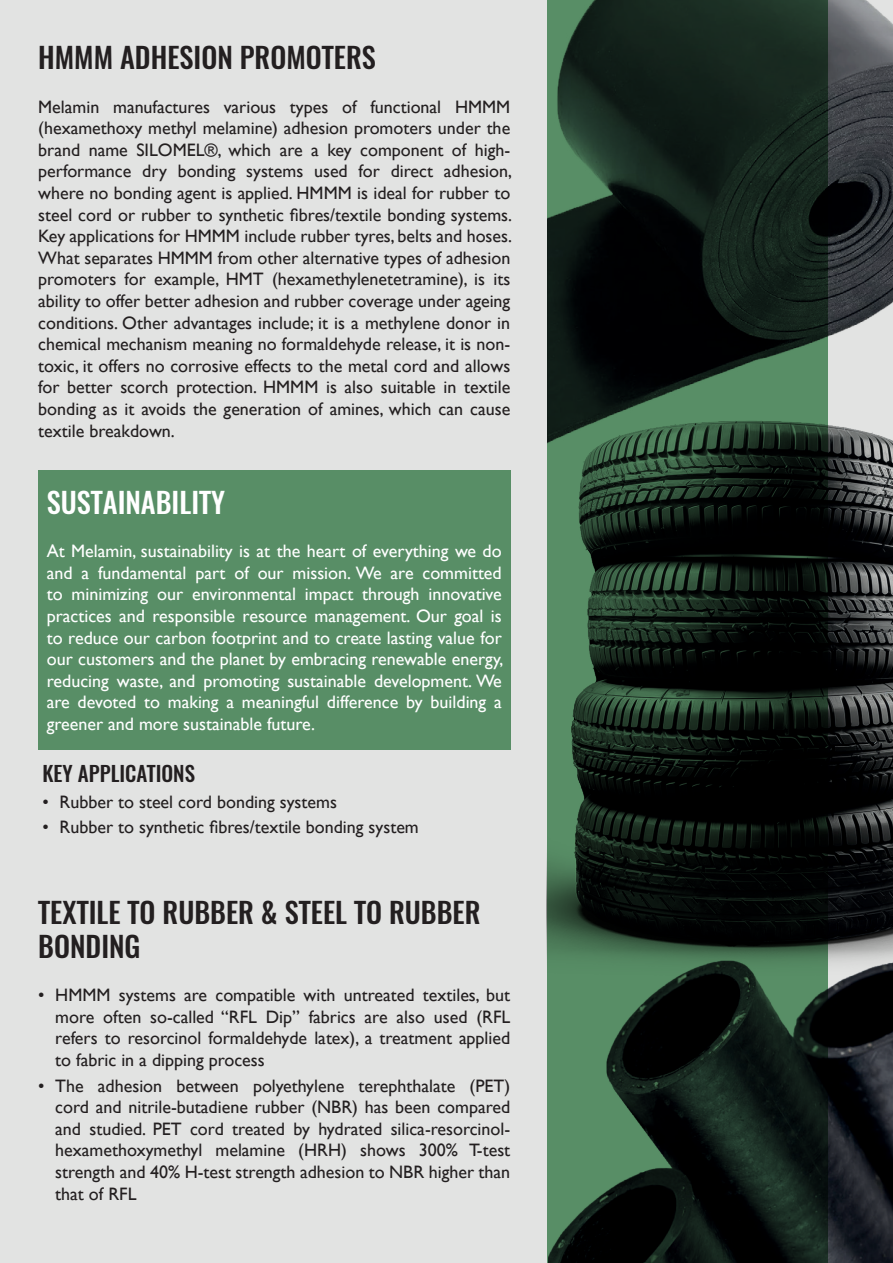
<style>
.page{position:relative;width:893px;height:1263px;background:#e2e3e2}
.page>*{position:absolute;margin:0;border:0;box-sizing:border-box;transform-origin:0 0}
.t1{font:500 28.5px/34.2px "Oswald";color:#231f20}
.t2{font:500 28.5px "Oswald";color:#fff}
.t3{font:500 21px "Oswald";color:#231f20}
.t4{font:18px/21.6px "Gill Sans";color:#231f20;text-align:justify}
.t5{font:18px/21.6px "Gill Sans";color:#fff;text-align:justify}
</style>
<div class="page">
<div style="left:38px;top:471px;width:472px;height:279px;background:#588e66"></div>
<img style="left:547px;top:0;width:346px;height:399px">
<img style="left:548px;top:983px;width:345px;height:280px">
<img style="left:547px;top:399px;width:346px;height:584px">
<h1 class="t1" style="left:38px;top:41px;width:339px">HMMM ADHESION PROMOTERS</h1>
<p class="t4" style="left:38px;top:95px;width:475px">Melamin manufactures various types of functional HMMM (hexamethoxy methyl melamine) adhesion promoters under the brand name SILOMEL®, which are a key component of high&shy;performance dry bonding systems used for direct adhesion, where no bonding agent is applied. HMMM is ideal for rubber to steel cord or rubber to synthetic fibres/textile bonding systems.<br>Key applications for HMMM include rubber tyres, belts and hoses.<br>What separates HMMM from other alternative types of adhesion promoters for example, HMT (hexamethylenetetramine), is its ability to offer better adhesion and rubber coverage under ageing conditions. Other advantages include; it is a methylene donor in chemical mechanism meaning no formaldehyde release, it is non&shy;toxic, it offers no corrosive effects to the metal cord and allows for better scorch protection. HMMM is also suitable in textile bonding as it avoids the generation of amines, which can cause textile breakdown.</p>
<h1 class="t2" style="left:47px;top:482px;width:180px">SUSTAINABILITY</h1>
<p class="t5" style="left:47px;top:540px;width:458px">At Melamin, sustainability is at the heart of everything we do and a fundamental part of our mission. We are committed to minimizing our environmental impact through innovative practices and responsible resource management. Our goal is to reduce our carbon footprint and to create lasting value for our customers and the planet by embracing renewable energy, reducing waste, and promoting sustainable development. We are devoted to making a meaningful difference by building a greener and more sustainable future.</p>
<p class="t3" style="left:43px;top:758px;width:154px">KEY APPLICATIONS</p>
<p class="t4" style="left:43px;top:790px;width:296px">• Rubber to steel cord bonding systems</p>
<p class="t4" style="left:43px;top:816px;width:378px">• Rubber to synthetic fibres/textile bonding system</p>
<h1 class="t1" style="left:38px;top:895px;width:444px">TEXTILE TO RUBBER &amp; STEEL TO RUBBER<br>BONDING</h1>
<p class="t4" style="left:55px;top:984px;width:456px;text-indent:-17px">• HMMM systems are compatible with untreated textiles, but more often so-called “RFL Dip” fabrics are also used (RFL refers to resorcinol formaldehyde latex), a treatment applied to fabric in a dipping process</p>
<p class="t4" style="left:55px;top:1074px;width:456px;text-indent:-17px">• The adhesion between polyethylene terephthalate (PET) cord and nitrile-butadiene rubber (NBR) has been compared and studied. PET cord treated by hydrated silica-resorcinol&shy;hexamethoxymethyl melamine (HRH) shows 300% T-test strength and 40% H-test strength adhesion to NBR higher than that of RFL</p>
</div>
